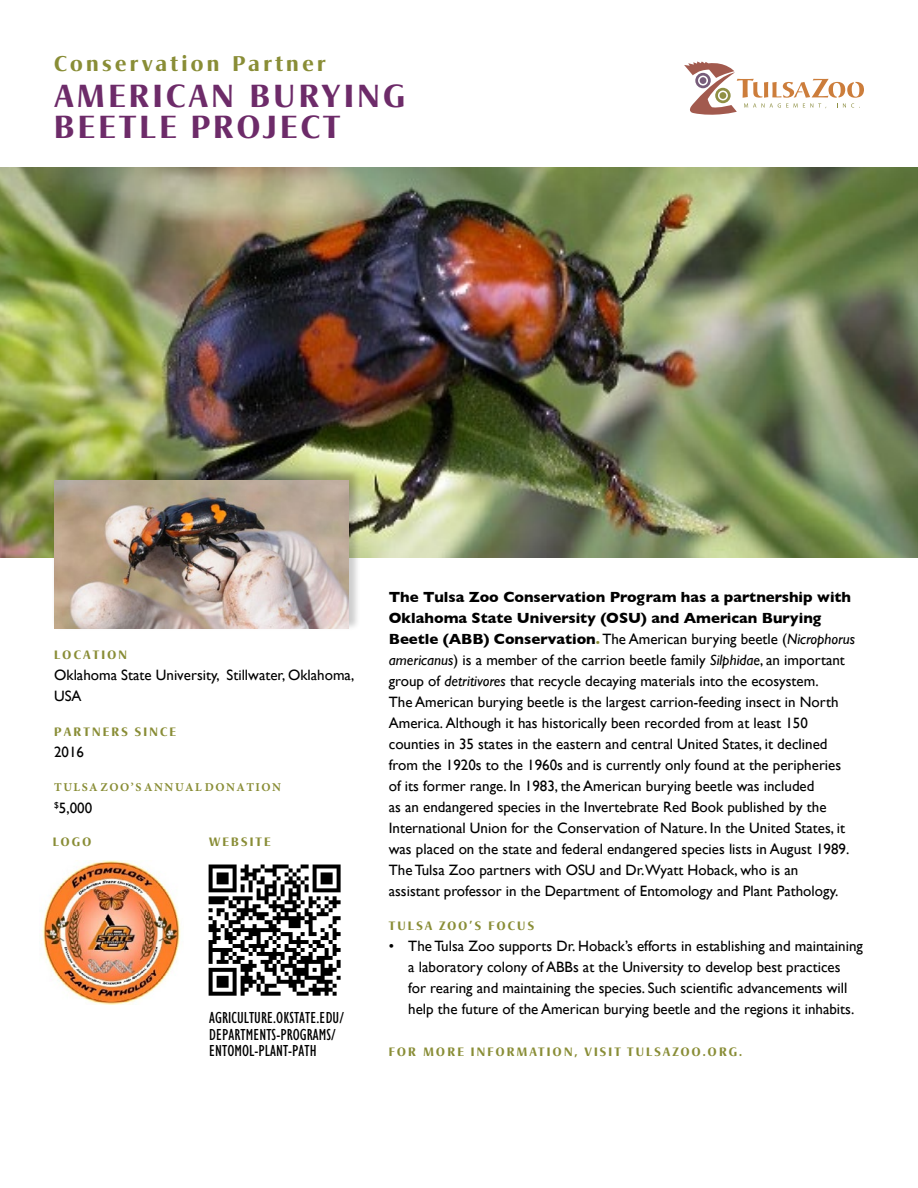
<style>
.page{position:relative;width:918px;height:1188px;background:#fff}
.page>*{position:absolute;margin:0;border:0;box-sizing:border-box;transform-origin:0 0}
.t1{font:500 31.5px/31.5px "Signata BQ";letter-spacing:.11em;color:#6d2b69}
.t2{font:500 21px "Signata BQ";letter-spacing:.16em;color:#898d36}
.t3{font:condensed 16.5px/16.5px "Gill Sans";letter-spacing:.005em;color:#000}
.t4{font:15px/21px "Gill Sans";color:#000}
.t5{font:500 12px "Signata BQ";letter-spacing:.18em;color:#898d36}
.t6{font:700 12px "Minion Pro";letter-spacing:.125em;color:#898d36}
.s1{font-weight:700}
.s2{font-weight:700;color:#898d36}
.s3{font-style:italic}
</style>
<div class="page">
<svg style="left:684px;top:62px;width:180px;height:53px"></svg>
<img style="left:208px;top:864px;width:133px;height:132px">
<img style="left:0;top:167px;width:918px;height:391px">
<div style="left:51px;top:469px;width:310px;height:162px;background:#000;opacity:.2"></div>
<img style="left:54px;top:481px;width:294px;height:147px">
<img style="left:42px;top:861px;width:139px;height:144px">
<h2 class="t2" style="left:54px;top:51px;width:273px">Conservation Partner</h2>
<h1 class="t1" style="left:54px;top:80px;width:353px">AMERICAN BURYING<br>BEETLE PROJECT</h1>
<p class="t5" style="left:54px;top:648px;width:74px">LOCATION</p>
<p class="t4" style="left:54px;top:664px;width:302px">Oklahoma State University, Stillwater, Oklahoma,<br>USA</p>
<p class="t5" style="left:54px;top:725px;width:123px">PARTNERS SINCE</p>
<p class="t4" style="left:54px;top:741px;width:31px">2016</p>
<p class="t6" style="left:54px;top:779px;width:228px">TULSA ZOO’S ANNUAL DONATION</p>
<p class="t4" style="left:54px;top:797px;width:40px"><sup>$</sup>5,000</p>
<p class="t5" style="left:53px;top:834px;width:40px">LOGO</p>
<p class="t5" style="left:209px;top:834px;width:63px">WEBSITE</p>
<p class="t3" style="left:209px;top:1010px;width:136px">AGRICULTURE.OKSTATE.EDU/<br>DEPARTMENTS-PROGRAMS/<br>ENTOMOL-PLANT-PATH</p>
<p class="t4" style="left:389px;top:586px;width:468px"><span class="s1">The Tulsa Zoo Conservation Program has a partnership with Oklahoma State University (OSU) and American Burying Beetle (ABB) Conservation</span><span class="s2">.</span> The American burying beetle (<span class="s3">Nicrophorus americanus</span>) is a member of the carrion beetle family <span class="s3">Silphidae</span>, an important group of <span class="s3">detritivores</span> that recycle decaying materials into the ecosystem.<br>The American burying beetle is the largest carrion-feeding insect in North America. Although it has historically been recorded from at least 150 counties in 35 states in the eastern and central United States, it declined from the 1920s to the 1960s and is currently only found at the peripheries of its former range. In 1983, the American burying beetle was included<br>as an endangered species in the Invertebrate Red Book published by the International Union for the Conservation of Nature. In the United States, it was placed on the state and federal endangered species lists in August 1989.<br>The Tulsa Zoo partners with OSU and Dr.Wyatt Hoback, who is an<br>assistant professor in the Department of Entomology and Plant Pathology.</p>
<p class="t5" style="left:389px;top:919px;width:147px">TULSA ZOO’S FOCUS</p>
<p class="t4" style="left:408px;top:936px;width:456px;text-indent:-20px">• The Tulsa Zoo supports Dr. Hoback’s efforts in establishing and maintaining a laboratory colony of ABBs at the University to develop best practices<br>for rearing and maintaining the species. Such scientific advancements will help the future of the American burying beetle and the regions it inhabits.</p>
<p class="t5" style="left:389px;top:1044px;width:355px">FOR MORE INFORMATION, VISIT TULSAZOO.ORG.</p>
</div>
